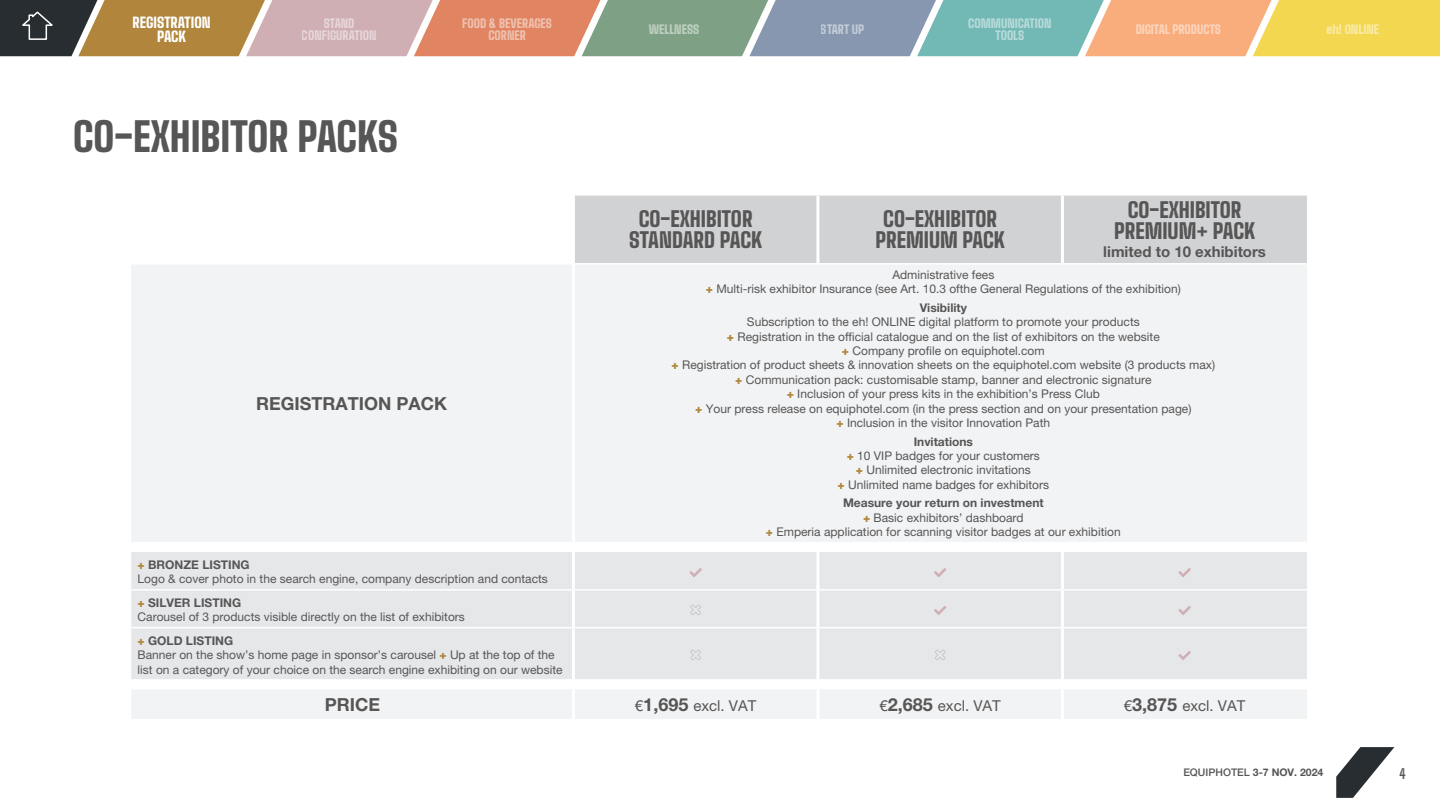
<style>
.page{position:relative;width:1440px;height:810px;background:#fff}
.page>*{position:absolute;margin:0;border:0;box-sizing:border-box;transform-origin:0 0}
.t1{font:900 39.75px "Big Shoulders Text";color:#575657}
.t2{font:900 21px/21px "Big Shoulders Text";color:#575657;text-align:center}
.t3{font:700 18px "Helvetica Neue LT Pro";color:#575657}
.t4{font:15px "Helvetica Neue LT Pro";color:#575657}
.t5{font:700 15px "Helvetica Neue LT Pro";color:#575657}
.t6{font:900 14.25px/13.5px "Big Shoulders Text";color:#fff;text-align:center}
.t7{font:700 13.5px "Big Shoulders Text";color:#575657}
.t8{font:12px/14.4px "Helvetica Neue LT Pro";color:#575657;text-align:center}
.t9{font:900 12px/12px "Big Shoulders Text";color:#fff;text-align:center}
.t10{font:700 12px "Helvetica Neue LT Pro";color:#575657}
.t11{font:700 10.5px "Helvetica Neue LT Pro";color:#575657}
.s1{font-weight:800;color:#b1853b}
.s2{font-weight:700}
.s3{font-weight:700;font-size:18px}
.s4{font-weight:500}
</style>
<div class="page">
<svg style="left:1336px;top:747px;width:58px;height:51px"></svg>
<svg style="left:0;top:0;width:1440px;height:56px;background:#b2a180"></svg>
<div style="left:575px;top:196px;width:732px;height:67px;background:#d1d2d4"></div>
<div style="left:132px;top:265px;width:1175px;height:454px;background:#f2f3f4"></div>
<svg style="left:132px;top:543px;width:1175px;height:146px"></svg>
<div style="left:131px;top:552px;width:1176px;height:127px;background:#e6e7e9"></div>
<hr style="left:572px;top:264px;width:3px;height:278px;background:#fff">
<svg style="left:572px;top:543px;width:3px;height:9px"></svg>
<hr style="left:572px;top:552px;width:3px;height:37px;background:#fff">
<hr style="left:572px;top:591px;width:3px;height:36px;background:#fff">
<hr style="left:572px;top:628px;width:3px;height:51px;background:#fff">
<svg style="left:572px;top:681px;width:3px;height:8px"></svg>
<hr style="left:572px;top:689px;width:3px;height:30px;background:#fff">
<hr style="left:816px;top:196px;width:3px;height:67px;background:#fff">
<hr style="left:1061px;top:196px;width:3px;height:67px;background:#fff">
<svg style="left:816px;top:543px;width:3px;height:9px"></svg>
<svg style="left:1061px;top:543px;width:3px;height:9px"></svg>
<hr style="left:816px;top:552px;width:3px;height:37px;background:#fff">
<hr style="left:1061px;top:552px;width:3px;height:37px;background:#fff">
<hr style="left:816px;top:591px;width:3px;height:36px;background:#fff">
<hr style="left:1061px;top:591px;width:3px;height:36px;background:#fff">
<hr style="left:816px;top:628px;width:3px;height:51px;background:#fff">
<hr style="left:1061px;top:628px;width:3px;height:51px;background:#fff">
<svg style="left:816px;top:681px;width:3px;height:8px"></svg>
<svg style="left:1061px;top:681px;width:3px;height:8px"></svg>
<hr style="left:816px;top:689px;width:3px;height:30px;background:#fff">
<hr style="left:1061px;top:689px;width:3px;height:30px;background:#fff">
<hr style="left:131px;top:589px;width:442px;height:2px;background:#fff">
<hr style="left:573px;top:589px;width:245px;height:2px;background:#fff">
<hr style="left:818px;top:589px;width:244px;height:2px;background:#fff">
<hr style="left:1062px;top:589px;width:245px;height:2px;background:#fff">
<hr style="left:131px;top:627px;width:442px;height:1px;background:#fff">
<hr style="left:573px;top:627px;width:245px;height:1px;background:#fff">
<hr style="left:818px;top:627px;width:244px;height:1px;background:#fff">
<hr style="left:1062px;top:627px;width:245px;height:1px;background:#fff">
<hr style="left:131px;top:679px;width:442px;height:2px;background:#fff">
<hr style="left:573px;top:679px;width:245px;height:2px;background:#fff">
<hr style="left:818px;top:679px;width:244px;height:2px;background:#fff">
<hr style="left:1062px;top:679px;width:245px;height:2px;background:#fff">
<hr style="left:131px;top:542px;width:442px;height:1px;background:#fff">
<hr style="left:573px;top:542px;width:245px;height:1px;background:#fff">
<hr style="left:818px;top:542px;width:244px;height:1px;background:#fff">
<hr style="left:1062px;top:542px;width:245px;height:1px;background:#fff">
<svg style="left:690px;top:568px;width:12px;height:9px"></svg>
<svg style="left:934px;top:568px;width:12px;height:9px"></svg>
<svg style="left:1178px;top:568px;width:13px;height:9px"></svg>
<svg style="left:690px;top:605px;width:11px;height:10px"></svg>
<svg style="left:934px;top:606px;width:12px;height:9px"></svg>
<svg style="left:1178px;top:606px;width:13px;height:9px"></svg>
<svg style="left:690px;top:650px;width:11px;height:10px"></svg>
<svg style="left:935px;top:650px;width:10px;height:10px"></svg>
<svg style="left:1178px;top:651px;width:13px;height:9px"></svg>
<p class="t6" style="left:133px;top:14px;width:80px">REGISTRATION<br>PACK</p>
<p class="t9" style="left:302px;top:16px;width:76px">STAND<br>CONFIGURATION</p>
<p class="t9" style="left:462px;top:16px;width:91px">FOOD &amp; BEVERAGES<br>CORNER</p>
<p class="t9" style="left:649px;top:22px;width:52px">WELLNESS</p>
<p class="t9" style="left:821px;top:22px;width:45px">START UP</p>
<p class="t9" style="left:1135px;top:22px;width:87px">DIGITAL PRODUCTS</p>
<p class="t9" style="left:968px;top:16px;width:85px">COMMUNICATION<br>TOOLS</p>
<p class="t9" style="left:1327px;top:22px;width:54px">eh! ONLINE</p>
<h1 class="t1" style="left:73px;top:103px;width:327px">CO-EXHIBITOR PACKS</h1>
<h3 class="t3" style="left:256px;top:392px;width:192px">REGISTRATION PACK</h3>
<h2 class="t2" style="left:629px;top:206px;width:135px">CO-EXHIBITOR<br>STANDARD PACK</h2>
<h2 class="t2" style="left:875px;top:206px;width:131px">CO-EXHIBITOR<br>PREMIUM PACK</h2>
<h2 class="t2" style="left:1114px;top:197px;width:143px">CO-EXHIBITOR<br>PREMIUM+ PACK</h2>
<p class="t5" style="left:1103px;top:243px;width:164px">limited to 10 exhibitors</p>
<p class="t8" style="left:706px;top:267px;width:476px">Administrative fees<br><span class="s1">+</span> Multi-risk exhibitor Insurance (see Art. 10.3 ofthe General Regulations of the exhibition)</p>
<p class="t10" style="left:920px;top:300px;width:49px">Visibility</p>
<p class="t8" style="left:672px;top:315px;width:545px">Subscription to the eh! ONLINE digital platform to promote your products<br><span class="s1">+</span> Registration in the official catalogue and on the list of exhibitors on the website<br><span class="s1">+</span> Company profile on equiphotel.com<br><span class="s1">+</span> Registration of product sheets &amp; innovation sheets on the equiphotel.com website (3 products max) <span class="s1">+</span> Communication pack: customisable stamp, banner and electronic signature<br><span class="s1">+</span> Inclusion of your press kits in the exhibition’s Press Club<br><span class="s1">+</span> Your press release on equiphotel.com (in the press section and on your presentation page)<br><span class="s1">+</span> Inclusion in the visitor Innovation Path</p>
<p class="t8" style="left:838px;top:434px;width:213px"><span class="s2">Invitations<br></span><span class="s1">+</span> 10 VIP badges for your customers<br><span class="s1">+</span> Unlimited electronic invitations<br><span class="s1">+</span> Unlimited name badges for exhibitors</p>
<p class="t8" style="left:766px;top:496px;width:356px"><span class="s2">Measure your return on investment<br></span><span class="s1">+</span> Basic exhibitors’ dashboard<br><span class="s1">+</span> Emperia application for scanning visitor badges at our exhibition</p>
<p class="t8" style="left:138px;top:557px;width:412px;text-align:left"><span class="s1">+</span> <span class="s2">BRONZE LISTING<br></span>Logo &amp; cover photo in the search engine, company description and contacts</p>
<p class="t8" style="left:138px;top:595px;width:329px;text-align:left"><span class="s1">+</span> <span class="s2">SILVER LISTING<br></span>Carousel of 3 products visible directly on the list of exhibitors</p>
<p class="t8" style="left:138px;top:633px;width:426px;text-align:left"><span class="s1">+</span> <span class="s2">GOLD LISTING<br></span>Banner on the show’s home page in sponsor’s carousel <span class="s1">+</span> Up at the top of the list on a category of your choice on the search engine exhibiting on our website</p>
<h3 class="t3" style="left:325px;top:693px;width:57px">PRICE</h3>
<p class="t4" style="left:635px;top:696px;width:123px">€<span class="s3">1,695</span> excl. VAT</p>
<p class="t4" style="left:879px;top:696px;width:123px">€<span class="s3">2,685</span> excl. VAT</p>
<p class="t4" style="left:1124px;top:696px;width:123px">€<span class="s3">3,875</span> excl. VAT</p>
<p class="t11" style="left:1183px;top:766px;width:142px"><span class="s4">EQUIPHOTEL</span> 3-7 NOV. 2024</p>
<p class="t7" style="left:1399px;top:763px;width:8px">4</p>
</div>
